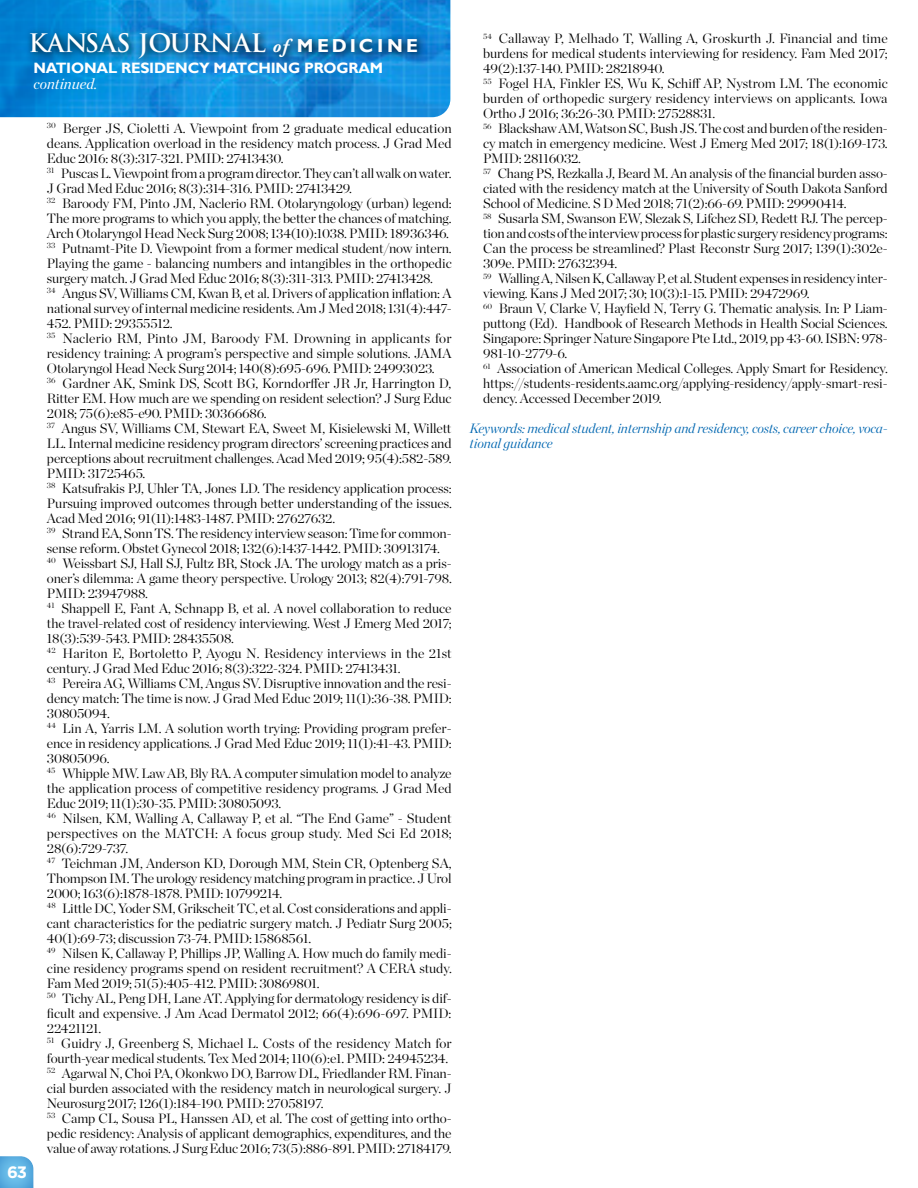
<style>
.page{position:relative;width:918px;height:1188px;background:#fff}
.page>*{position:absolute;margin:0;border:0;box-sizing:border-box;transform-origin:0 0}
.t1{font:700 24.9px "Trajan Pro";color:#fff}
.t2{font:700 16.5px "Gotham";color:#fff}
.t3{font:700 15px "Gill Sans";letter-spacing:-.01em;color:#fff}
.t4{font:italic 15px "Chronicle Display";color:#fff}
.t5{font:300 13.5px/15px "Chronicle Display";letter-spacing:-.01em;color:#000;text-align:justify}
.t6{font:italic 300 13.5px/15px "Chronicle Display";letter-spacing:-.01em;color:#0067b1}
.s1{font-family:"Adobe Garamond Pro";font-style:italic;font-size:18.75px}
.s2{font-family:"Gill Sans";font-size:18.75px}
</style>
<div class="page">
<img style="left:0;top:0;width:450px;height:117px">
<svg style="left:0;top:1156px;width:34px;height:32px"></svg>
<svg style="left:26px;top:27px;width:402px;height:41px;background:#107abd"></svg>
<p class="t1" style="left:28px;top:28px;width:391px">KANSAS JOURNAL <span class="s1">of</span> <span class="s2">M EDIC I N E</span></p>
<p class="t3" style="left:33px;top:59px;width:351px">NATIONAL RESIDENCY MATCHING PROGRAM</p>
<p class="t4" style="left:33px;top:72px;width:65px">continued.</p>
<p class="t5" style="left:47px;top:120px;width:406px"><sup>30</sup> Berger JS, Cioletti A. Viewpoint from 2 graduate medical education deans. Application overload in the residency match process. J Grad Med Educ 2016: 8(3):317-321. PMID: 27413430.</p>
<p class="t5" style="left:47px;top:165px;width:406px"><sup>31</sup> Puscas L. Viewpoint from a program director. They can’t all walk on water.<br>J Grad Med Educ 2016; 8(3):314-316. PMID: 27413429.</p>
<p class="t5" style="left:47px;top:195px;width:406px"><sup>32</sup> Baroody FM, Pinto JM, Naclerio RM. Otolaryngology (urban) legend:<br>The more programs to which you apply, the better the chances of matching.<br>Arch Otolaryngol Head Neck Surg 2008; 134(10):1038. PMID: 18936346.</p>
<p class="t5" style="left:47px;top:240px;width:406px"><sup>33</sup> Putnamt-Pite D. Viewpoint from a former medical student/now intern.<br>Playing the game - balancing numbers and intangibles in the orthopedic surgery match. J Grad Med Educ 2016; 8(3):311-313. PMID: 27413428.</p>
<p class="t5" style="left:47px;top:285px;width:406px"><sup>34</sup> Angus SV, Williams CM, Kwan B, et al. Drivers of application inflation: A national survey of internal medicine residents. Am J Med 2018; 131(4):447- 452. PMID: 29355512.</p>
<p class="t5" style="left:47px;top:330px;width:406px"><sup>35</sup> Naclerio RM, Pinto JM, Baroody FM. Drowning in applicants for residency training: A program’s perspective and simple solutions. JAMA Otolaryngol Head Neck Surg 2014; 140(8):695-696. PMID: 24993023.</p>
<p class="t5" style="left:47px;top:375px;width:406px"><sup>36</sup> Gardner AK, Smink DS, Scott BG, Korndorffer JR Jr, Harrington D, Ritter EM. How much are we spending on resident selection? J Surg Educ 2018; 75(6):e85-e90. PMID: 30366686.</p>
<p class="t5" style="left:47px;top:420px;width:406px"><sup>37</sup> Angus SV, Williams CM, Stewart EA, Sweet M, Kisielewski M, Willett LL. Internal medicine residency program directors’ screening practices and perceptions about recruitment challenges. Acad Med 2019; 95(4):582-589.<br>PMID: 31725465.</p>
<p class="t5" style="left:47px;top:480px;width:406px"><sup>38</sup> Katsufrakis PJ, Uhler TA, Jones LD. The residency application process:<br>Pursuing improved outcomes through better understanding of the issues.<br>Acad Med 2016; 91(11):1483-1487. PMID: 27627632.</p>
<p class="t5" style="left:47px;top:525px;width:406px"><sup>39</sup> Strand EA, Sonn TS. The residency interview season: Time for common&shy;sense reform. Obstet Gynecol 2018; 132(6):1437-1442. PMID: 30913174.</p>
<p class="t5" style="left:47px;top:555px;width:406px"><sup>40</sup> Weissbart SJ, Hall SJ, Fultz BR, Stock JA. The urology match as a pris&shy;oner’s dilemma: A game theory perspective. Urology 2013; 82(4):791-798.<br>PMID: 23947988.</p>
<p class="t5" style="left:47px;top:600px;width:406px"><sup>41</sup> Shappell E, Fant A, Schnapp B, et al. A novel collaboration to reduce the travel-related cost of residency interviewing. West J Emerg Med 2017; 18(3):539-543. PMID: 28435508.</p>
<p class="t5" style="left:47px;top:645px;width:406px"><sup>42</sup> Hariton E, Bortoletto P, Ayogu N. Residency interviews in the 21st century. J Grad Med Educ 2016; 8(3):322-324. PMID: 27413431.</p>
<p class="t5" style="left:47px;top:675px;width:406px"><sup>43</sup> Pereira AG, Williams CM, Angus SV. Disruptive innovation and the resi&shy;dency match: The time is now. J Grad Med Educ 2019; 11(1):36-38. PMID:<br>30805094.</p>
<p class="t5" style="left:47px;top:720px;width:406px"><sup>44</sup> Lin A, Yarris LM. A solution worth trying: Providing program prefer&shy;ence in residency applications. J Grad Med Educ 2019; 11(1):41-43. PMID:<br>30805096.</p>
<p class="t5" style="left:47px;top:765px;width:406px"><sup>45</sup> Whipple MW. Law AB, Bly RA. A computer simulation model to analyze the application process of competitive residency programs. J Grad Med Educ 2019; 11(1):30-35. PMID: 30805093.</p>
<p class="t5" style="left:47px;top:810px;width:406px"><sup>46</sup> Nilsen, KM, Walling A, Callaway P, et al. “The End Game” - Student perspectives on the MATCH: A focus group study. Med Sci Ed 2018; 28(6):729-737.</p>
<p class="t5" style="left:47px;top:855px;width:406px"><sup>47</sup> Teichman JM, Anderson KD, Dorough MM, Stein CR, Optenberg SA, Thompson IM. The urology residency matching program in practice. J Urol 2000; 163(6):1878-1878. PMID: 10799214.</p>
<p class="t5" style="left:47px;top:900px;width:406px"><sup>48</sup> Little DC, Yoder SM, Grikscheit TC, et al. Cost considerations and appli&shy;cant characteristics for the pediatric surgery match. J Pediatr Surg 2005; 40(1):69-73; discussion 73-74. PMID: 15868561.</p>
<p class="t5" style="left:47px;top:945px;width:406px"><sup>49</sup> Nilsen K, Callaway P, Phillips JP, Walling A. How much do family medi&shy;cine residency programs spend on resident recruitment? A CERA study.<br>Fam Med 2019; 51(5):405-412. PMID: 30869801.</p>
<p class="t5" style="left:47px;top:990px;width:406px"><sup>50</sup> Tichy AL, Peng DH, Lane AT. Applying for dermatology residency is dif&shy;ficult and expensive. J Am Acad Dermatol 2012; 66(4):696-697. PMID:<br>22421121.</p>
<p class="t5" style="left:47px;top:1035px;width:406px"><sup>51</sup> Guidry J, Greenberg S, Michael L. Costs of the residency Match for fourth-year medical students. Tex Med 2014; 110(6):e1. PMID: 24945234.</p>
<p class="t5" style="left:47px;top:1065px;width:406px"><sup>52</sup> Agarwal N, Choi PA, Okonkwo DO, Barrow DL, Friedlander RM. Finan&shy;cial burden associated with the residency match in neurological surgery. J Neurosurg 2017; 126(1):184-190. PMID: 27058197.</p>
<p class="t5" style="left:47px;top:1110px;width:406px"><sup>53</sup> Camp CL, Sousa PL, Hanssen AD, et al. The cost of getting into ortho&shy;pedic residency: Analysis of applicant demographics, expenditures, and the value of away rotations. J Surg Educ 2016; 73(5):886-891. PMID: 27184179.</p>
<p class="t2" style="left:7px;top:1161px;width:21px">63</p>
<p class="t5" style="left:483px;top:30px;width:406px"><sup>54</sup> Callaway P, Melhado T, Walling A, Groskurth J. Financial and time burdens for medical students interviewing for residency. Fam Med 2017; 49(2):137-140. PMID: 28218940.</p>
<p class="t5" style="left:483px;top:75px;width:406px"><sup>55</sup> Fogel HA, Finkler ES, Wu K, Schiff AP, Nystrom LM. The economic burden of orthopedic surgery residency interviews on applicants. Iowa Ortho J 2016; 36:26-30. PMID: 27528831.</p>
<p class="t5" style="left:483px;top:120px;width:406px"><sup>56</sup> Blackshaw AM, Watson SC, Bush JS. The cost and burden of the residen&shy;cy match in emergency medicine. West J Emerg Med 2017; 18(1):169-173.<br>PMID: 28116032.</p>
<p class="t5" style="left:483px;top:165px;width:406px"><sup>57</sup> Chang PS, Rezkalla J, Beard M. An analysis of the financial burden asso&shy;ciated with the residency match at the University of South Dakota Sanford School of Medicine. S D Med 2018; 71(2):66-69. PMID: 29990414.</p>
<p class="t5" style="left:483px;top:210px;width:406px"><sup>58</sup> Susarla SM, Swanson EW, Slezak S, Lifchez SD, Redett RJ. The percep&shy;tion and costs of the interview process for plastic surgery residency programs:<br>Can the process be streamlined? Plast Reconstr Surg 2017; 139(1):302e-309e. PMID: 27632394.</p>
<p class="t5" style="left:483px;top:270px;width:406px"><sup>59</sup> Walling A, Nilsen K, Callaway P, et al. Student expenses in residency inter&shy;viewing. Kans J Med 2017; 30; 10(3):1-15. PMID: 29472969.</p>
<p class="t5" style="left:483px;top:300px;width:406px"><sup>60</sup> Braun V, Clarke V, Hayfield N, Terry G. Thematic analysis. In: P Liam&shy;puttong (Ed). Handbook of Research Methods in Health Social Sciences.<br>Singapore: Springer Nature Singapore Pte Ltd., 2019, pp 43-60. ISBN: 978- 981-10-2779-6.</p>
<p class="t5" style="left:483px;top:360px;width:406px"><sup>61</sup> Association of American Medical Colleges. Apply Smart for Residency. https://students-residents.aamc.org/applying-residency/apply-smart-resi&shy;dency. Accessed December 2019.</p>
<p class="t6" style="left:470px;top:420px;width:420px">Keywords: medical student, internship and residency, costs, career choice, voca&shy;tional guidance</p>
</div>
